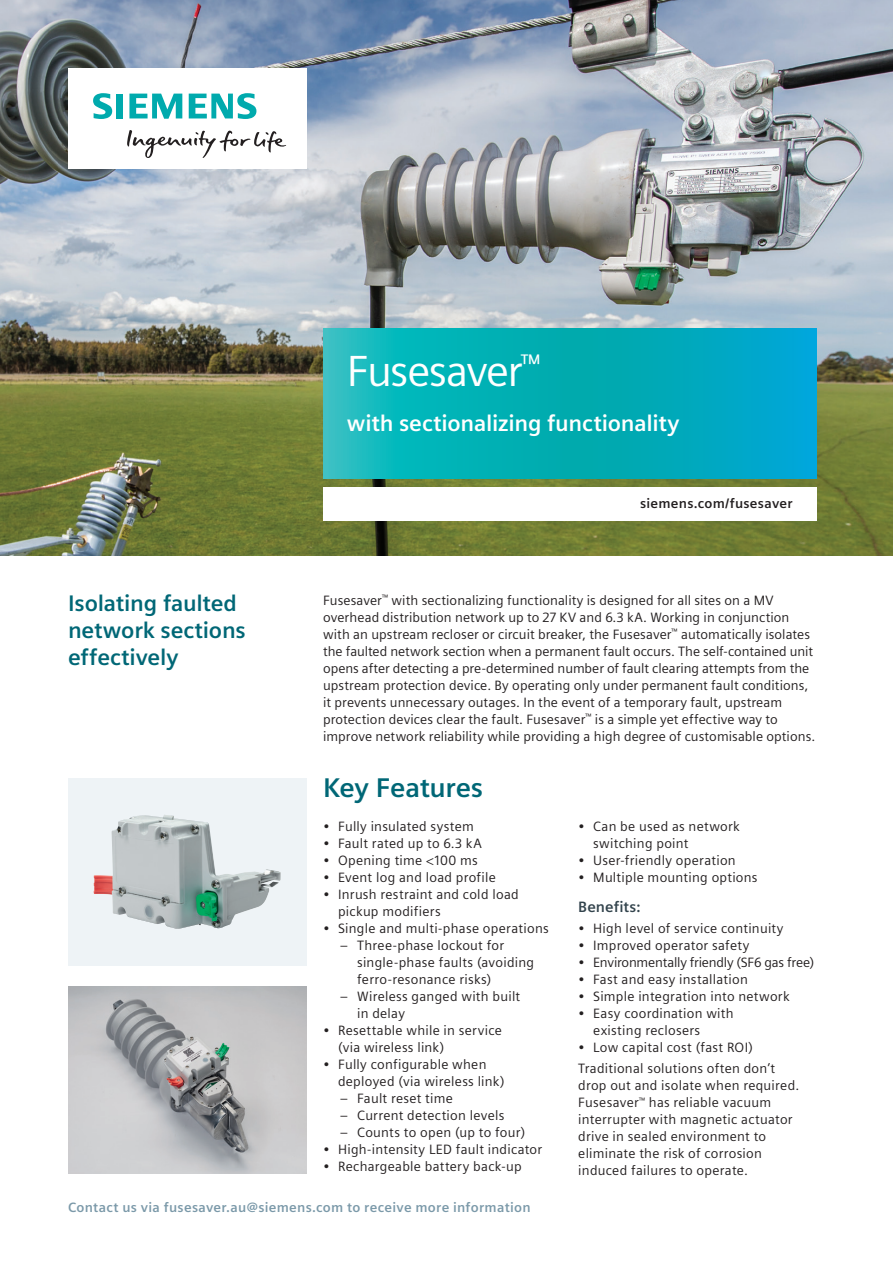
<style>
.page{position:relative;width:893px;height:1263px;background:#fff}
.page>*{position:absolute;margin:0;border:0;box-sizing:border-box;transform-origin:0 0}
._01__Headline__30pt{font:43.5px "Siemens Sans";letter-spacing:-.035em;color:#fff}
._02__Subhead__18pt_1{font:700 27px "Siemens Sans";letter-spacing:-.01em;color:#006776}
._02__Subhead__15pt_1{font:700 22.5px/27px "Siemens Sans";letter-spacing:-.005em;color:#006776}
._02__Subhead__15pt_1-2{font:700 22.5px "Siemens Sans";letter-spacing:-.01em;color:#fff}
._03__Body_text_headl{font:700 15px "Siemens Sans";letter-spacing:.005em;color:#33444d}
._03__Body_text__9pt{font:13.5px/17px "Siemens Sans";letter-spacing:.015em;color:#231f20}
._03__Body_text_headl-2{font:700 13.5px "Siemens Sans";letter-spacing:.02em;color:#7b99a9}
._03__Body_text__9pt-2{font:13.5px "Siemens Sans";letter-spacing:-.015em;color:#231f20}
._04__URL__9pt{font:700 13.5px "Siemens Sans";letter-spacing:.02em;color:#231f20}
</style>
<div class="page">
<img style="left:0;top:0;width:893px;height:556px">
<div style="left:68px;top:778px;width:238px;height:187px;background:#eef3f6"></div>
<img style="left:93px;top:815px;width:188px;height:114px">
<img style="left:68px;top:986px;width:238px;height:188px">
<div style="left:323px;top:487px;width:493px;height:33px;background:#fff"></div>
<svg style="left:323px;top:329px;width:493px;height:150px;background:#05aebc"></svg>
<div style="left:68px;top:68px;width:238px;height:101px;background:#fff"></div>
<svg style="left:127px;top:130px;width:159px;height:28px"></svg>
<svg style="left:93px;top:93px;width:30px;height:26px"></svg>
<svg style="left:129px;top:94px;width:53px;height:25px"></svg>
<svg style="left:189px;top:93px;width:67px;height:26px"></svg>
<p class="_01__Headline__30pt" style="left:347px;top:347px;width:195px">Fusesaver<sup>™</sup></p>
<p class="_02__Subhead__15pt_1-2" style="left:347px;top:410px;width:334px">with sectionalizing functionality</p>
<p class="_02__Subhead__15pt_1" style="left:68px;top:590px;width:179px">Isolating faulted network sections effectively</p>
<p class="_04__URL__9pt" style="left:640px;top:496px;width:154px">siemens.com/fusesaver</p>
<p class="_03__Body_text__9pt" style="left:323px;top:592px;width:494px">Fusesaver<sup>™</sup> with sectionalizing functionality is designed for all sites on a MV overhead distribution network up to 27 KV and 6.3 kA. Working in conjunction with an upstream recloser or circuit breaker, the Fusesaver<sup>™</sup> automatically isolates the faulted network section when a permanent fault occurs. The self-contained unit opens after detecting a pre-determined number of fault clearing attempts from the upstream protection device. By operating only under permanent fault conditions, it prevents unnecessary outages. In the event of a temporary fault, upstream protection devices clear the fault. Fusesaver<sup>™</sup> is a simple yet effective way to improve network reliability while providing a high degree of customisable options.</p>
<p class="_02__Subhead__18pt_1" style="left:323px;top:772px;width:162px">Key Features</p>
<p class="_03__Body_text__9pt" style="left:323px;top:818px;width:152px">• Fully insulated system</p>
<p class="_03__Body_text__9pt" style="left:323px;top:835px;width:160px">• Fault rated up to 6.3 kA</p>
<p class="_03__Body_text__9pt" style="left:323px;top:852px;width:156px">• Opening time &lt;100 ms</p>
<p class="_03__Body_text__9pt" style="left:323px;top:869px;width:174px">• Event log and load profile</p>
<p class="_03__Body_text__9pt" style="left:338px;top:886px;width:182px;text-indent:-15px">• Inrush restraint and cold load pickup modifiers</p>
<p class="_03__Body_text__9pt" style="left:323px;top:920px;width:227px">• Single and multi-phase operations</p>
<p class="_03__Body_text__9pt" style="left:357px;top:937px;width:178px;text-indent:-17px">– Three-phase lockout for single-phase faults (avoiding ferro-resonance risks)</p>
<p class="_03__Body_text__9pt" style="left:357px;top:988px;width:165px;text-indent:-17px">– Wireless ganged with built in delay</p>
<p class="_03__Body_text__9pt" style="left:338px;top:1022px;width:165px;text-indent:-15px">• Resettable while in service (via wireless link)</p>
<p class="_03__Body_text__9pt" style="left:338px;top:1056px;width:168px;text-indent:-15px">• Fully configurable when deployed (via wireless link)</p>
<p class="_03__Body_text__9pt" style="left:340px;top:1090px;width:114px">– Fault reset time</p>
<p class="_03__Body_text__9pt" style="left:340px;top:1107px;width:166px">– Current detection levels</p>
<p class="_03__Body_text__9pt" style="left:340px;top:1124px;width:187px">– Counts to open (up to four)</p>
<p class="_03__Body_text__9pt" style="left:323px;top:1141px;width:221px">• High-intensity LED fault indicator</p>
<p class="_03__Body_text__9pt" style="left:323px;top:1158px;width:200px">• Rechargeable battery back-up</p>
<p class="_03__Body_text__9pt" style="left:593px;top:818px;width:148px;text-indent:-15px">• Can be used as network switching point</p>
<p class="_03__Body_text__9pt" style="left:578px;top:852px;width:159px">• User-friendly operation</p>
<p class="_03__Body_text__9pt" style="left:578px;top:869px;width:181px">• Multiple mounting options</p>
<p class="_03__Body_text_headl" style="left:578px;top:898px;width:64px">Benefits:</p>
<p class="_03__Body_text__9pt" style="left:578px;top:920px;width:207px">• High level of service continuity</p>
<p class="_03__Body_text__9pt" style="left:578px;top:937px;width:173px">• Improved operator safety</p>
<p class="_03__Body_text__9pt-2" style="left:578px;top:955px;width:237px">• Environmentally friendly (SF6 gas free)</p>
<p class="_03__Body_text__9pt" style="left:578px;top:971px;width:171px">• Fast and easy installation</p>
<p class="_03__Body_text__9pt" style="left:578px;top:988px;width:213px">• Simple integration into network</p>
<p class="_03__Body_text__9pt" style="left:593px;top:1005px;width:142px;text-indent:-15px">• Easy coordination with existing reclosers</p>
<p class="_03__Body_text__9pt" style="left:578px;top:1039px;width:176px">• Low capital cost (fast ROI)</p>
<p class="_03__Body_text__9pt" style="left:578px;top:1060px;width:223px">Traditional solutions often don’t drop out and isolate when required.<br>Fusesaver<sup>™</sup> has reliable vacuum interrupter with magnetic actuator drive in sealed environment to eliminate the risk of corrosion induced failures to operate.</p>
<p class="_03__Body_text_headl-2" style="left:68px;top:1199px;width:464px">Contact us via fusesaver.au@siemens.com to receive more information</p>
</div>
